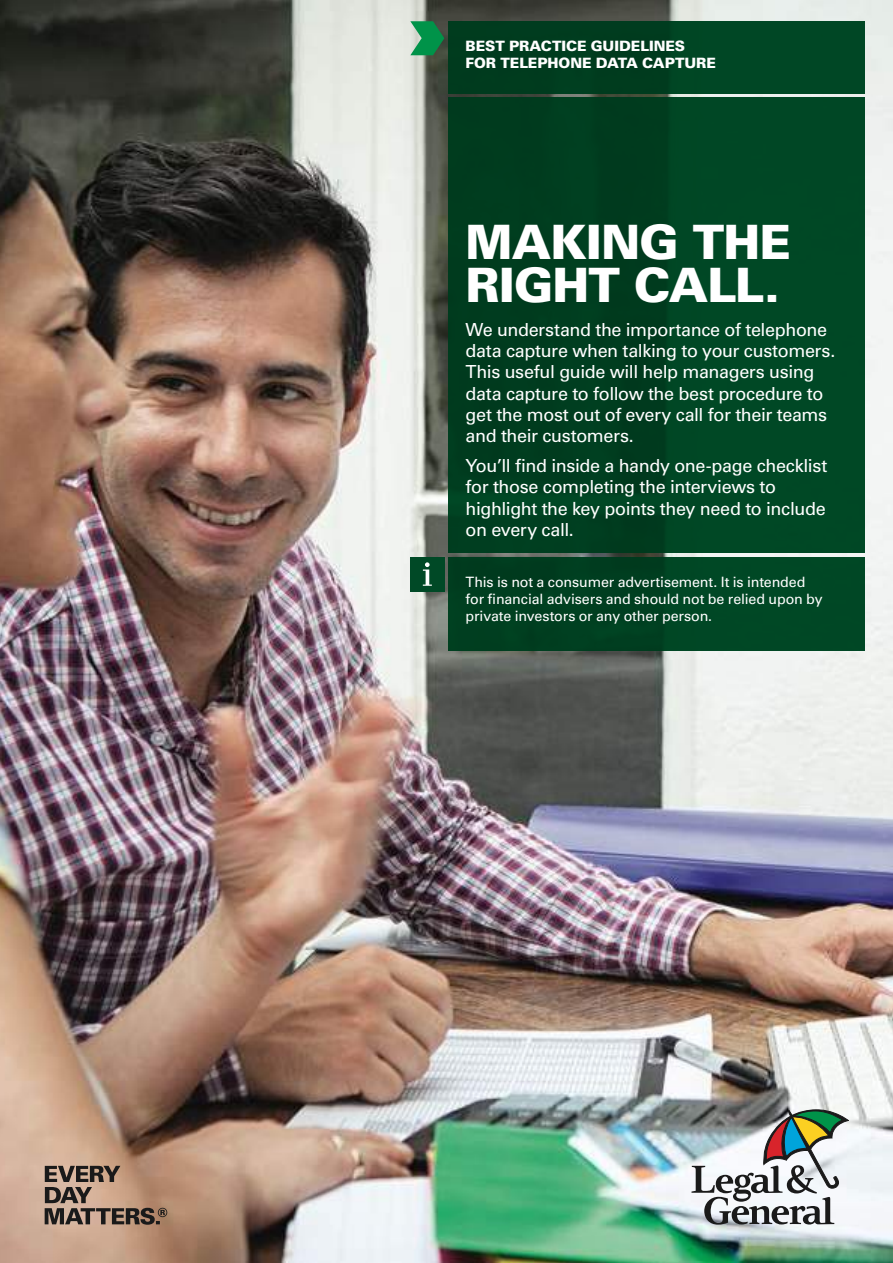
<style>
.page{position:relative;width:893px;height:1263px;background:#fff}
.page>*{position:absolute;margin:0;border:0;box-sizing:border-box;transform-origin:0 0}
.t1{font:900 47.4px/42.5px "Univers LT";letter-spacing:-.02em;color:#fff}
.t2{font:18px/21.3px "Univers LT";letter-spacing:-.025em;color:#fff}
.t3{font:14.25px/17px "Univers LT";letter-spacing:-.01em;color:#fff}
.t4{font:900 14.25px/17px "Univers LT";letter-spacing:-.005em;color:#fff}
</style>
<div class="page">
<img style="left:0;top:0;width:893px;height:1263px">
<svg style="left:410px;top:21px;width:34px;height:34px"></svg>
<div style="left:449px;top:98px;width:416px;height:455px;background:#004021"></div>
<div style="left:449px;top:21px;width:416px;height:73px;background:#003f20"></div>
<div style="left:410px;top:557px;width:34px;height:34px;background:#004926"></div>
<svg style="left:423px;top:562px;width:9px;height:24px"></svg>
<div style="left:449px;top:557px;width:416px;height:94px;background:#004221"></div>
<svg style="left:691px;top:1110px;width:157px;height:114px"></svg>
<svg style="left:45px;top:1166px;width:122px;height:59px;background:#917665"></svg>
<p class="t4" style="left:466px;top:37px;width:252px">BEST PRACTICE GUIDELINES<br>FOR TELEPHONE DATA CAPTURE</p>
<h1 class="t1" style="left:466px;top:221px;width:327px">MAKING THE<br>RIGHT CALL.</h1>
<p class="t2" style="left:466px;top:319px;width:371px">We understand the importance of telephone data capture when talking to your customers.<br>This useful guide will help managers using data capture to follow the best procedure to get the most out of every call for their teams and their customers.</p>
<p class="t2" style="left:466px;top:455px;width:363px">You’ll find inside a handy one-page checklist for those completing the interviews to highlight the key points they need to include on every call.</p>
<p class="t3" style="left:466px;top:573px;width:359px">This is not a consumer advertisement. It is intended for financial advisers and should not be relied upon by private investors or any other person.</p>
</div>
